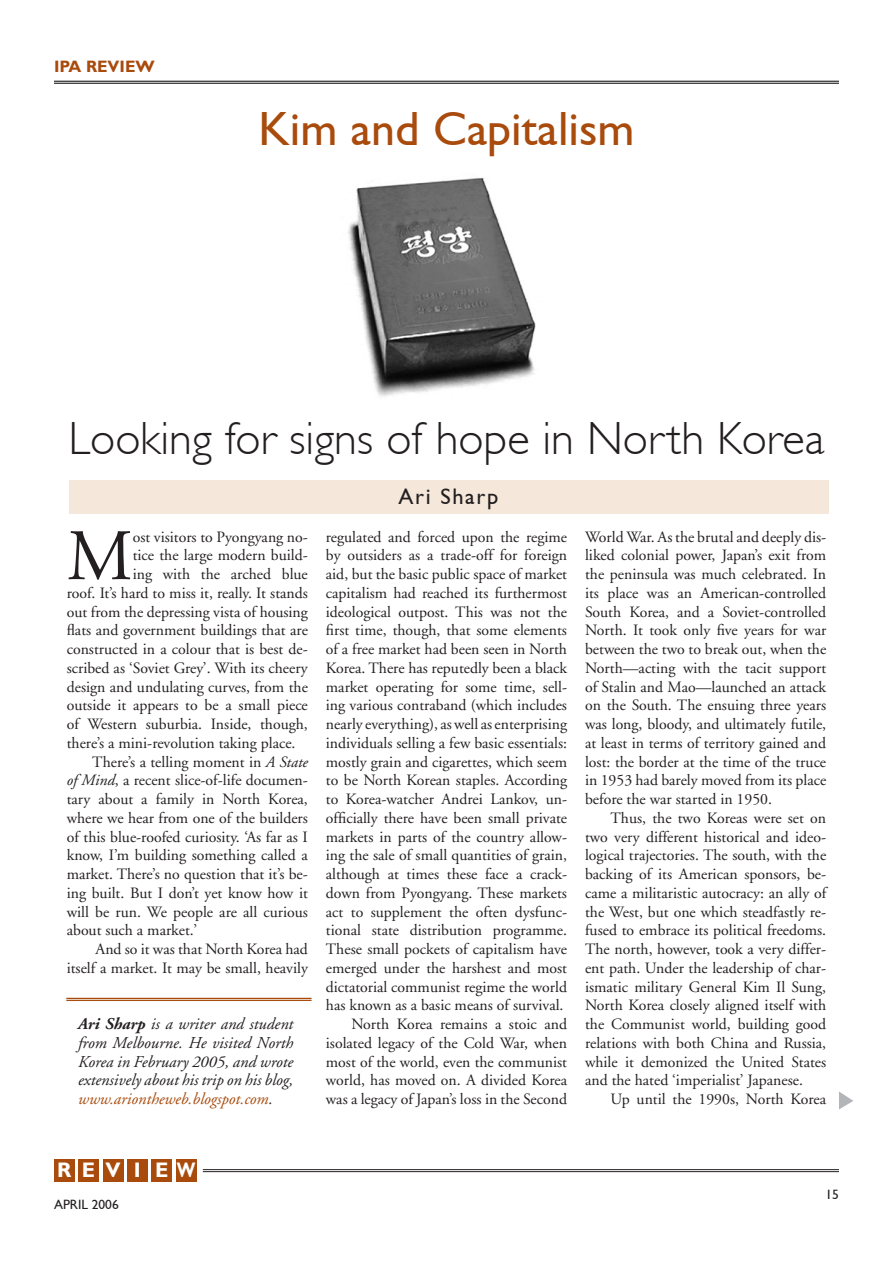
<style>
.page{position:relative;width:893px;height:1263px;background:#fff}
.page>*{position:absolute;margin:0;border:0;box-sizing:border-box;transform-origin:0 0}
.Default{font:72.3px "Adobe Garamond";color:#231f20}
.t1{font:48px "Gill Sans";color:#a84b0d}
.t2{font:300 46.5px "Gill Sans";color:#231f20}
.t3{font:22.5px "Gill Sans";letter-spacing:.075em;color:#231f20}
.t4{font:700 21px "Gill Sans";color:#fff}
.Default-2{font:italic 16.5px/18.8px "Adobe Garamond";color:#231f20;text-align:justify}
.t5{font:700 16.5px "Gill Sans";color:#a84b0d}
.Default-3{font:15.75px/18.8px "Adobe Garamond";color:#231f20;text-align:justify}
.t6{font:13.5px "Gill Sans";color:#231f20}
.s1{font-style:italic}
.s2{font-weight:700}
.s3{color:#a84b0d}
</style>
<div class="page">
<hr style="left:203px;top:1169px;width:636px;height:1px;background:#231f20">
<hr style="left:203px;top:1171px;width:636px;height:1px;background:#231f20">
<div style="left:54px;top:1159px;width:21px;height:23px;background:#a84b0d"></div>
<div style="left:78px;top:1159px;width:21px;height:23px;background:#a84b0d"></div>
<div style="left:103px;top:1159px;width:20px;height:23px;background:#a84b0d"></div>
<div style="left:127px;top:1159px;width:21px;height:23px;background:#a84b0d"></div>
<div style="left:152px;top:1159px;width:20px;height:23px;background:#a84b0d"></div>
<div style="left:176px;top:1159px;width:20px;height:23px;background:#a84b0d"></div>
<hr style="left:54px;top:83px;width:785px;height:1px;background:#000">
<hr style="left:54px;top:81px;width:785px;height:1px;background:#000">
<img style="left:348px;top:178px;width:188px;height:219px">
<div style="left:69px;top:480px;width:759px;height:33px;background:#f5e8db"></div>
<hr style="left:66px;top:998px;width:246px;height:1px;background:#a84b0d">
<hr style="left:66px;top:1000px;width:246px;height:1px;background:#a84b0d">
<svg style="left:839px;top:1091px;width:14px;height:18px"></svg>
<p class="t5" style="left:54px;top:57px;width:102px">IPA REVIEW</p>
<p class="t1" style="left:258px;top:101px;width:378px">Kim and Capitalism</p>
<p class="t2" style="left:68px;top:412px;width:758px">Looking for signs of hope in North Korea</p>
<p class="t3" style="left:399px;top:483px;width:101px">Ari Sharp</p>
<p class="Default" style="left:67px;top:517px;width:67px">M</p>
<p class="Default-3" style="left:133px;top:528px;width:177px">ost visitors to Pyongyang no-</p>
<p class="Default-3" style="left:133px;top:546px;width:177px">tice the large modern build-</p>
<p class="Default-3" style="left:133px;top:565px;width:177px">ing with the arched blue</p>
<p class="Default-3" style="left:67px;top:584px;width:243px">roof. It’s hard to miss it, really. It stands</p>
<p class="Default-3" style="left:67px;top:603px;width:243px">out from the depressing vista of housing</p>
<p class="Default-3" style="left:67px;top:621px;width:243px">flats and government buildings that are</p>
<p class="Default-3" style="left:67px;top:640px;width:243px">constructed in a colour that is best de-</p>
<p class="Default-3" style="left:67px;top:659px;width:243px">scribed as ‘Soviet Grey’. With its cheery</p>
<p class="Default-3" style="left:67px;top:678px;width:243px">design and undulating curves, from the</p>
<p class="Default-3" style="left:67px;top:696px;width:243px">outside it appears to be a small piece</p>
<p class="Default-3" style="left:67px;top:715px;width:243px">of Western suburbia. Inside, though,</p>
<p class="Default-3" style="left:67px;top:734px;width:230px">there’s a mini-revolution taking place.</p>
<p class="Default-3" style="left:67px;top:753px;width:243px;text-indent:26px">There’s a telling moment in <span class="s1">A State of Mind</span>, a recent slice-of-life documen&shy;tary about a family in North Korea, where we hear from one of the builders of this blue-roofed curiosity. ‘As far as I know, I’m building something called a market. There’s no question that it’s be&shy;ing built. But I don’t yet know how it will be run. We people are all curious about such a market.’</p>
<p class="Default-3" style="left:67px;top:940px;width:243px;text-align:right">And so it was that North Korea had itself a market. It may be small, heavily</p>
<p class="Default-2" style="left:78px;top:1015px;width:217px"><span class="s2">Ari Sharp</span> is a writer and student from Melbourne. He visited North Korea in February 2005, and wrote extensively about his trip on his blog, <span class="s3">www.ariontheweb.blogspot.com</span>.</p>
<p class="Default-3" style="left:326px;top:528px;width:243px">regulated and forced upon the regime by outsiders as a trade-off for foreign aid, but the basic public space of market capitalism had reached its furthermost ideological outpost. This was not the first time, though, that some elements of a free market had been seen in North Korea. There has reputedly been a black market operating for some time, sell&shy;ing various contraband (which includes nearly everything), as well as enterprising individuals selling a few basic essentials: mostly grain and cigarettes, which seem to be North Korean staples. According to Korea-watcher Andrei Lankov, un&shy;officially there have been small private markets in parts of the country allow&shy;ing the sale of small quantities of grain, although at times these face a crack&shy;down from Pyongyang. These markets act to supplement the often dysfunc&shy;tional state distribution programme.<br>These small pockets of capitalism have emerged under the harshest and most dictatorial communist regime the world has known as a basic means of survival.</p>
<p class="Default-3" style="left:326px;top:1015px;width:243px;text-indent:26px">North Korea remains a stoic and isolated legacy of the Cold War, when most of the world, even the communist world, has moved on. A divided Korea was a legacy of Japan’s loss in the Second</p>
<p class="Default-3" style="left:585px;top:528px;width:243px">World War. As the brutal and deeply dis&shy;liked colonial power, Japan’s exit from the peninsula was much celebrated. In its place was an American-controlled South Korea, and a Soviet-controlled North. It took only five years for war between the two to break out, when the North—acting with the tacit support of Stalin and Mao—launched an attack on the South. The ensuing three years was long, bloody, and ultimately futile, at least in terms of territory gained and lost: the border at the time of the truce in 1953 had barely moved from its place before the war started in 1950.</p>
<p class="Default-3" style="left:585px;top:809px;width:243px;text-indent:26px">Thus, the two Koreas were set on two very different historical and ideo&shy;logical trajectories. The south, with the backing of its American sponsors, be&shy;came a militaristic autocracy: an ally of the West, but one which steadfastly re&shy;fused to embrace its political freedoms.<br>The north, however, took a very differ&shy;ent path. Under the leadership of char&shy;ismatic military General Kim Il Sung, North Korea closely aligned itself with the Communist world, building good relations with both China and Russia, while it demonized the United States and the hated ‘imperialist’ Japanese.</p>
<p class="Default-3" style="left:611px;top:1090px;width:217px">Up until the 1990s, North Korea</p>
<p class="t4" style="left:57px;top:1158px;width:16px">R</p>
<p class="t4" style="left:82px;top:1158px;width:15px">E</p>
<p class="t4" style="left:105px;top:1158px;width:17px">V</p>
<p class="t4" style="left:134px;top:1158px;width:8px">I</p>
<p class="t4" style="left:155px;top:1158px;width:42px">E W</p>
<p class="t6" style="left:54px;top:1196px;width:66px">APRIL 2006</p>
<p class="t6" style="left:825px;top:1186px;width:15px">15</p>
</div>
